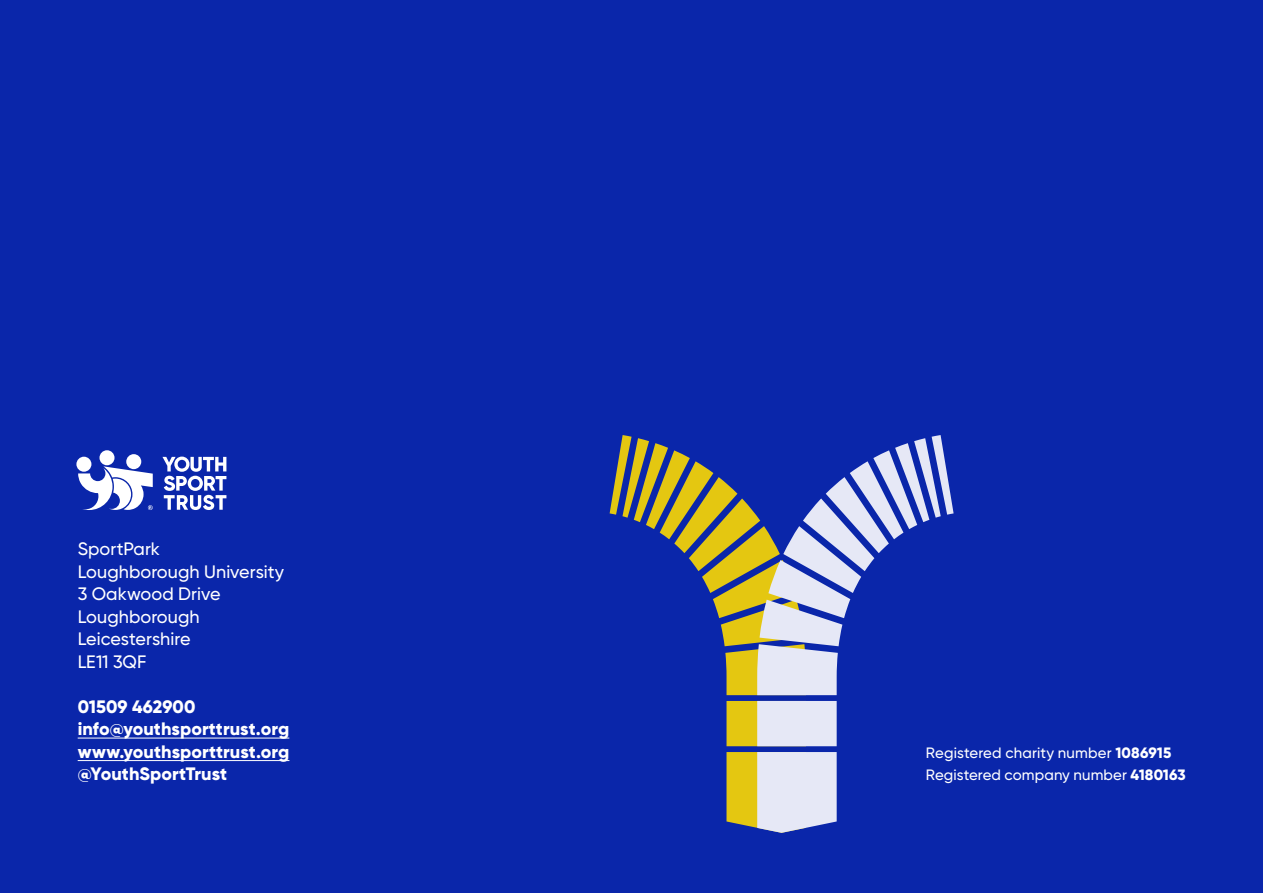
<style>
.page{position:relative;width:1263px;height:893px;background:#0a26aa}
.page>*{position:absolute;margin:0;border:0;box-sizing:border-box;transform-origin:0 0}
.Body___8_10_regular{font:500 18px "Gilroy";color:#fff}
.Body___8_10_regular-2{font:800 18px "Gilroy";letter-spacing:.005em;color:#fff}
.Body___8_10_regular-3{font:500 15px/22.5px "Gilroy";letter-spacing:.005em;color:#fff}
.s1{font-weight:800}
</style>
<div class="page">
<hr style="left:78px;top:738px;width:211px;height:1px;background:#fff">
<hr style="left:78px;top:760px;width:211px;height:1px;background:#fff">
<div style="left:726px;top:701px;width:80px;height:45px;background:#e4c711"></div>
<svg style="left:610px;top:435px;width:343px;height:260px"></svg>
<div style="left:757px;top:701px;width:80px;height:45px;background:#e6e8f6"></div>
<svg style="left:726px;top:752px;width:111px;height:81px;background:#d4d0b7"></svg>
<svg style="left:162px;top:457px;width:64px;height:53px"></svg>
<div style="left:76px;top:457px;width:15px;height:15px;background:#fff;border-radius:50%"></div>
<div style="left:126px;top:454px;width:15px;height:15px;background:#fff;border-radius:50%"></div>
<div style="left:99px;top:450px;width:16px;height:15px;background:#fff;border-radius:50%"></div>
<svg style="left:78px;top:466px;width:75px;height:44px"></svg>
<p class="Body___8_10_regular" style="left:78px;top:538px;width:84px">SportPark</p>
<p class="Body___8_10_regular" style="left:78px;top:560px;width:208px">Loughborough University</p>
<p class="Body___8_10_regular" style="left:78px;top:583px;width:144px">3 Oakwood Drive</p>
<p class="Body___8_10_regular" style="left:78px;top:605px;width:123px">Loughborough</p>
<p class="Body___8_10_regular" style="left:78px;top:628px;width:114px">Leicestershire</p>
<p class="Body___8_10_regular" style="left:78px;top:650px;width:70px">LE11 3QF</p>
<p class="Body___8_10_regular-2" style="left:78px;top:695px;width:119px">01509 462900</p>
<p class="Body___8_10_regular-2" style="left:78px;top:717px;width:213px">info@youthsporttrust.org</p>
<p class="Body___8_10_regular-2" style="left:78px;top:740px;width:213px">www.youthsporttrust.org</p>
<p class="Body___8_10_regular-2" style="left:78px;top:762px;width:151px">@YouthSportTrust</p>
<p class="Body___8_10_regular-3" style="left:926px;top:741px;width:261px">Registered charity number <span class="s1">1086915<br></span>Registered company number <span class="s1">4180163</span></p>
</div>
